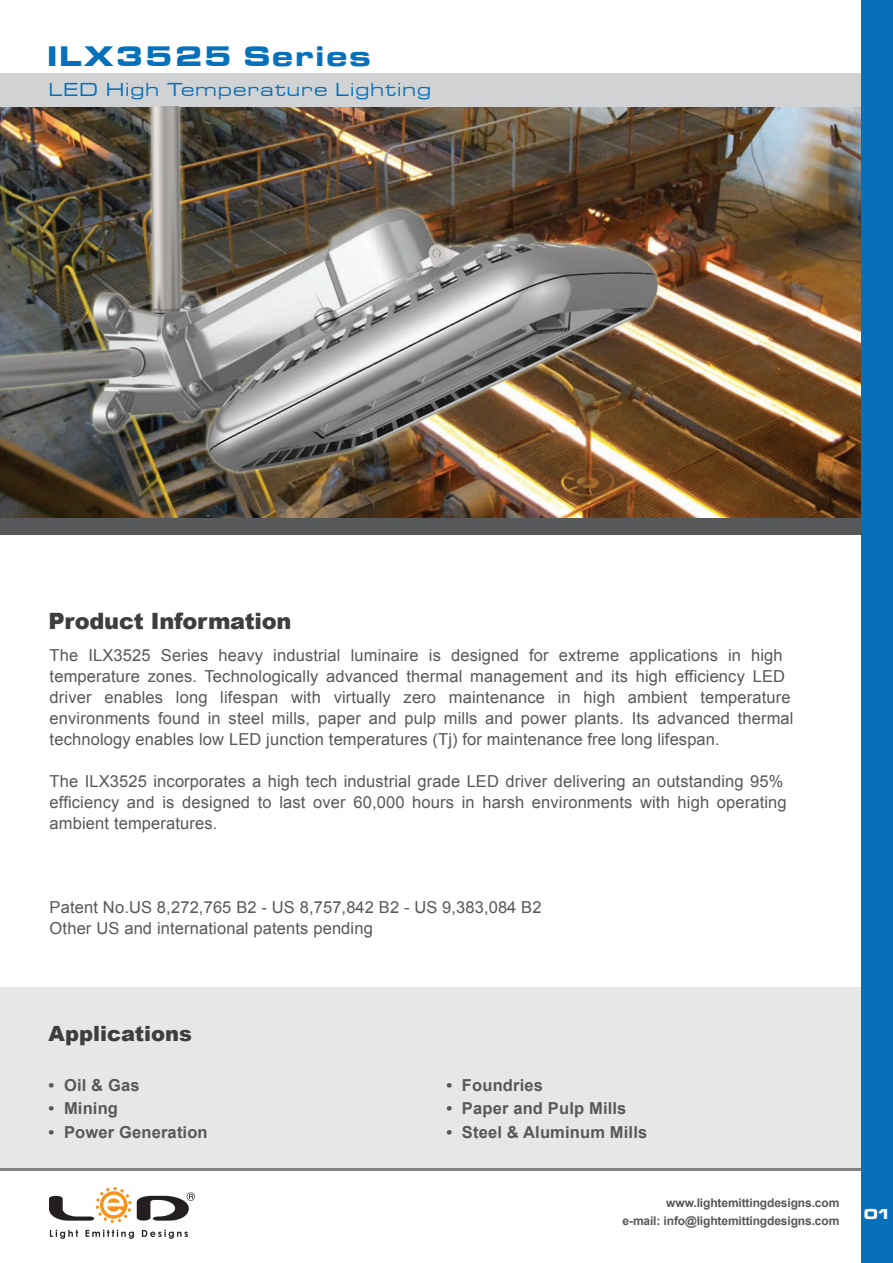
<style>
.page{position:relative;width:893px;height:1263px;background:#fff}
.page>*{position:absolute;margin:0;border:0;box-sizing:border-box;transform-origin:0 0}
.t1{font:29.25px "Microgramma D Bold Exte";letter-spacing:.1em;color:#0770ba}
.t2{font:900 22.5px "Arial";letter-spacing:-.01em;color:#3e3e3f}
.t3{font:900 21px "Arial";color:#3e3e3f}
.t4{font:19.5px "Microgramma D Medi Exte";letter-spacing:.1em;color:#0770ba}
.t5{font:16.5px/21px "Arial";letter-spacing:.01em;color:#57585a}
.t6{font:700 16.5px "Arial";letter-spacing:.01em;color:#57585a}
.t7{font:15px "Microgramma D Bold Exte";color:#fff}
.t8{font:700 12px/18px "Arial";letter-spacing:-.01em;color:#57585a;text-align:right}
</style>
<div class="page">
<img style="left:839px;top:107px;width:23px;height:411px">
<div style="left:0;top:518px;width:893px;height:16px;background:#57585a"></div>
<hr style="left:0;top:1168px;width:893px;height:3px;background:#808285">
<div style="left:0;top:987px;width:862px;height:181px;background:#e6e7e9"></div>
<div style="left:0;top:73px;width:893px;height:34px;background:#d1d2d4"></div>
<svg style="left:49px;top:1187px;width:146px;height:36px"></svg>
<svg style="left:50px;top:1229px;width:28px;height:10px"></svg>
<svg style="left:86px;top:1229px;width:48px;height:10px"></svg>
<svg style="left:142px;top:1229px;width:46px;height:10px"></svg>
<div style="left:862px;top:0;width:31px;height:1263px;background:#0770ba"></div>
<img style="left:0;top:107px;width:839px;height:428px">
<h1 class="t1" style="left:48px;top:36px;width:324px">ILX3525 Series</h1>
<p class="t4" style="left:49px;top:77px;width:383px">LED High Temperature Lighting</p>
<h2 class="t2" style="left:49px;top:605px;width:244px">Product Information</h2>
<p class="t5" style="left:50px;top:644px;width:745px">The ILX3525 Series heavy industrial luminaire is designed for extreme applications in high temperature zones. Technologically advanced thermal management and its high efficiency LED driver enables long lifespan with virtually zero maintenance in high ambient temperature environments found in steel mills, paper and pulp mills and power plants. Its advanced thermal technology enables low LED junction temperatures (Tj) for maintenance free long lifespan.</p>
<p class="t5" style="left:50px;top:770px;width:739px">The ILX3525 incorporates a high tech industrial grade LED driver delivering an outstanding 95% efficiency and is designed to last over 60,000 hours in harsh environments with high operating ambient temperatures.</p>
<p class="t5" style="left:50px;top:896px;width:493px">Patent No.US 8,272,765 B2 - US 8,757,842 B2 - US 9,383,084 B2<br>Other US and international patents pending</p>
<p class="t3" style="left:49px;top:1019px;width:145px">Applications</p>
<p class="t6" style="left:49px;top:1074px;width:93px">• Oil &amp; Gas</p>
<p class="t6" style="left:49px;top:1098px;width:71px">• Mining</p>
<p class="t6" style="left:49px;top:1121px;width:161px">• Power Generation</p>
<p class="t6" style="left:446px;top:1074px;width:98px">• Foundries</p>
<p class="t6" style="left:446px;top:1098px;width:181px">• Paper and Pulp Mills</p>
<p class="t6" style="left:446px;top:1121px;width:202px">• Steel &amp; Aluminum Mills</p>
<p class="t8" style="left:623px;top:1194px;width:218px">www.lightemittingdesigns.com<br>e-mail: info@lightemittingdesigns.com</p>
<p class="t7" style="left:864px;top:1204px;width:28px">01</p>
</div>
